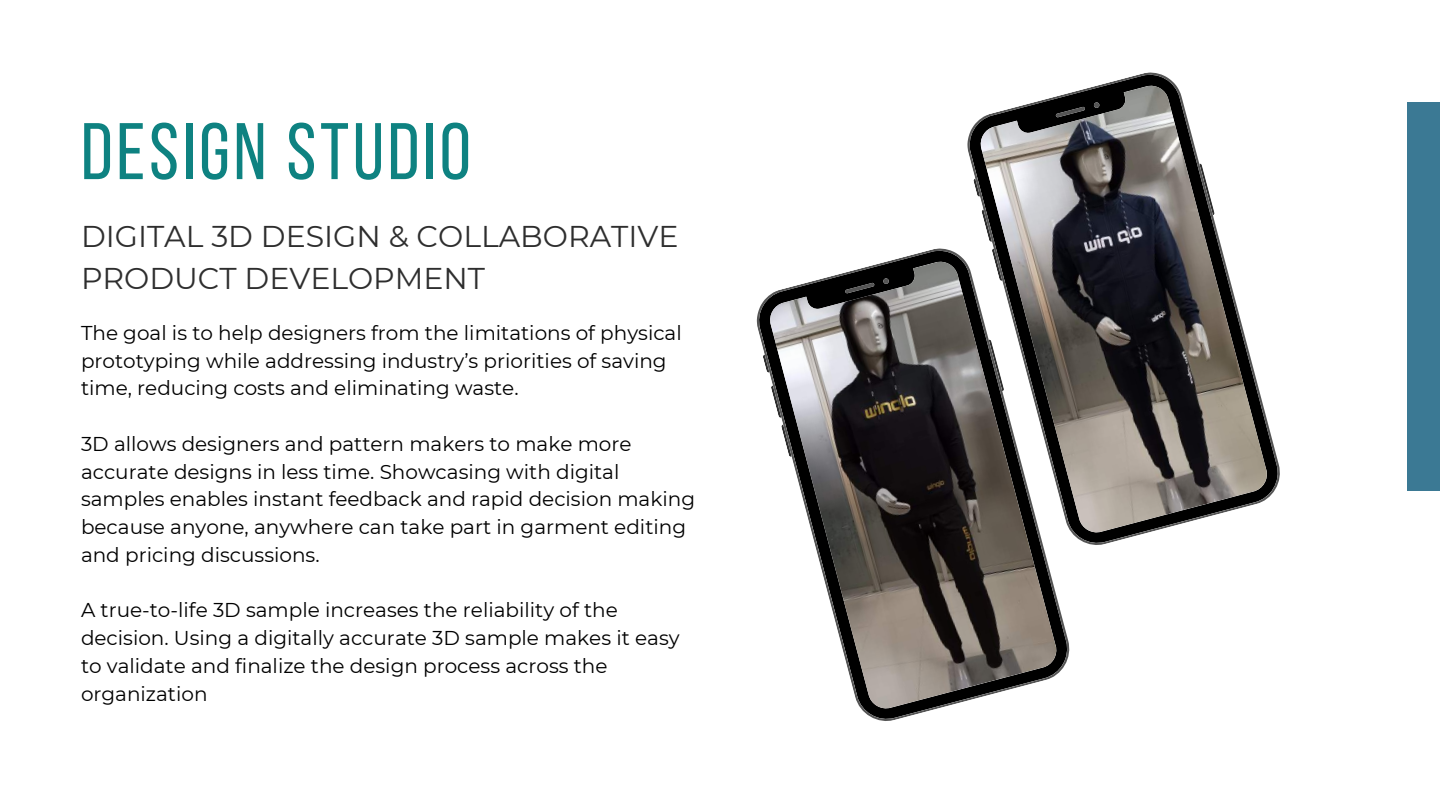
<style>
.page{position:relative;width:1440px;height:810px;background:#fff}
.page>*{position:absolute;margin:0;border:0;box-sizing:border-box;transform-origin:0 0}
.t1{font:80px "Bebas Neue";letter-spacing:.05em;color:#0e8281}
.t2{font:30px/42px "Montserrat";color:#2e2e2e}
.t3{font:20px/27.8px "Montserrat";color:#000}
</style>
<div class="page">
<svg style="left:756px;top:248px;width:314px;height:473px"></svg>
<svg style="left:966px;top:72px;width:314px;height:477px"></svg>
<div style="left:1407px;top:103px;width:32px;height:388px;background:#3b7994"></div>
<h1 class="t1" style="left:81px;top:119px;width:391px">DESIGN STUDIO</h1>
<h2 class="t2" style="left:81px;top:215px;width:599px">DIGITAL 3D DESIGN &amp; COLLABORATIVE<br>PRODUCT DEVELOPMENT</h2>
<p class="t3" style="left:81px;top:319px;width:602px">The goal is to help designers from the limitations of physical prototyping while addressing industry’s priorities of saving time, reducing costs and eliminating waste.</p>
<p class="t3" style="left:81px;top:430px;width:616px">3D allows designers and pattern makers to make more accurate designs in less time. Showcasing with digital samples enables instant feedback and rapid decision making because anyone, anywhere can take part in garment editing and pricing discussions.</p>
<p class="t3" style="left:81px;top:596px;width:600px">A true-to-life 3D sample increases the reliability of the decision. Using a digitally accurate 3D sample makes it easy to validate and finalize the design process across the organization</p>
</div>
